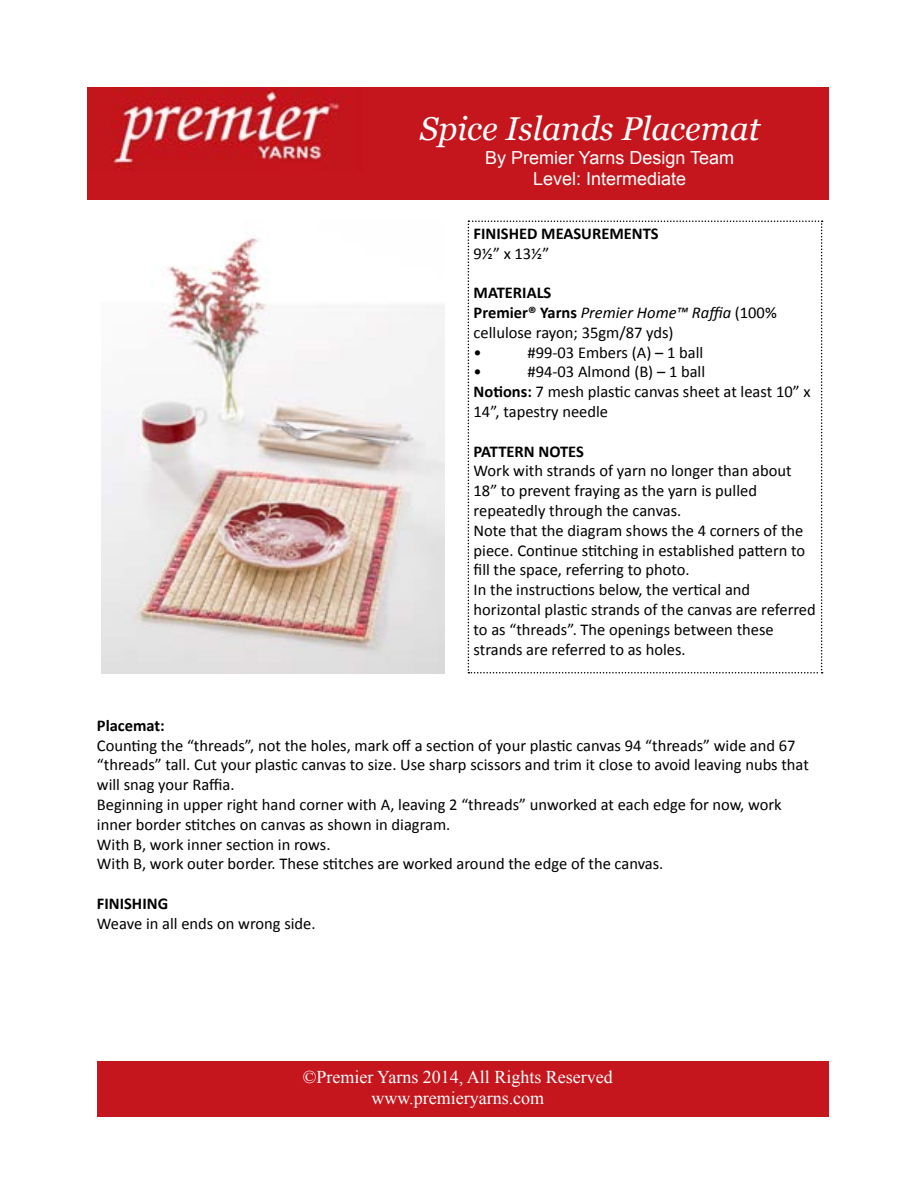
<style>
.page{position:relative;width:918px;height:1188px;background:#fff}
.page>*{position:absolute;margin:0;border:0;box-sizing:border-box;transform-origin:0 0}
.t1{font:italic 33px "Georgia";color:#fff}
.t2{font:18px/21.6px "Times New Roman";color:#fff;text-align:center}
.t3{font:18px/21.6px "Arial";color:#fff;text-align:center}
.t4{font:16.5px/19.8px "Calibri";color:#000}
.t5{font:700 16.5px "Calibri";color:#000}
.s1{font-weight:700}
.s2{font-style:italic}
</style>
<div class="page">
<div style="left:87px;top:87px;width:742px;height:113px;background:#c5161d"></div>
<img style="left:112px;top:87px;width:236px;height:81px">
<img style="left:102px;top:232px;width:342px;height:442px">
<svg style="left:468px;top:220px;width:355px;height:454px"></svg>
<div style="left:97px;top:1061px;width:732px;height:56px;background:#c5161d"></div>
<h1 class="t1" style="left:420px;top:110px;width:342px">Spice Islands Placemat</h1>
<p class="t3" style="left:485px;top:147px;width:251px">By Premier Yarns Design Team<br>Level: Intermediate</p>
<p class="t5" style="left:474px;top:223px;width:187px">FINISHED MEASUREMENTS</p>
<p class="t4" style="left:474px;top:243px;width:77px">9½” x 13½”</p>
<p class="t4" style="left:474px;top:283px;width:305px"><span class="s1">MATERIALS<br>Premier® Yarns</span> <span class="s2">Premier Home™ Raffia</span> (100% cellulose rayon; 35gm/87 yds)<br>•</p>
<p class="t4" style="left:528px;top:342px;width:177px">#99-03 Embers (A) – 1 ball</p>
<p class="t4" style="left:474px;top:362px;width:338px;text-indent:54px">#94-03 Almond (B) – 1 ball<br><span class="s1">Notions:</span> 7 mesh plastic canvas sheet at least 10” x<br>14”, tapestry needle</p>
<p class="t5" style="left:474px;top:441px;width:112px">PATTERN NOTES</p>
<p class="t4" style="left:474px;top:461px;width:344px">Work with strands of yarn no longer than about 18” to prevent fraying as the yarn is pulled repeatedly through the canvas.<br>Note that the diagram shows the 4 corners of the piece. Continue stitching in established pattern to fill the space, referring to photo.<br>In the instructions below, the vertical and horizontal plastic strands of the canvas are referred to as “threads”. The openings between these strands are referred to as holes.</p>
<p class="t4" style="left:474px;top:362px;width:10px">•</p>
<p class="t5" style="left:97px;top:715px;width:69px">Placemat:</p>
<p class="t4" style="left:97px;top:735px;width:714px">Counting the “threads”, not the holes, mark off a section of your plastic canvas 94 “threads” wide and 67 “threads” tall. Cut your plastic canvas to size. Use sharp scissors and trim it close to avoid leaving nubs that will snag your Raffia.<br>Beginning in upper right hand corner with A, leaving 2 “threads” unworked at each edge for now, work inner border stitches on canvas as shown in diagram.<br>With B, work inner section in rows.<br>With B, work outer border. These stitches are worked around the edge of the canvas.</p>
<p class="t5" style="left:97px;top:893px;width:73px">FINISHING</p>
<p class="t4" style="left:97px;top:914px;width:220px">Weave in all ends on wrong side.</p>
<p class="t2" style="left:303px;top:1065px;width:312px">©Premier Yarns 2014, All Rights Reserved www.premieryarns.com</p>
</div>
